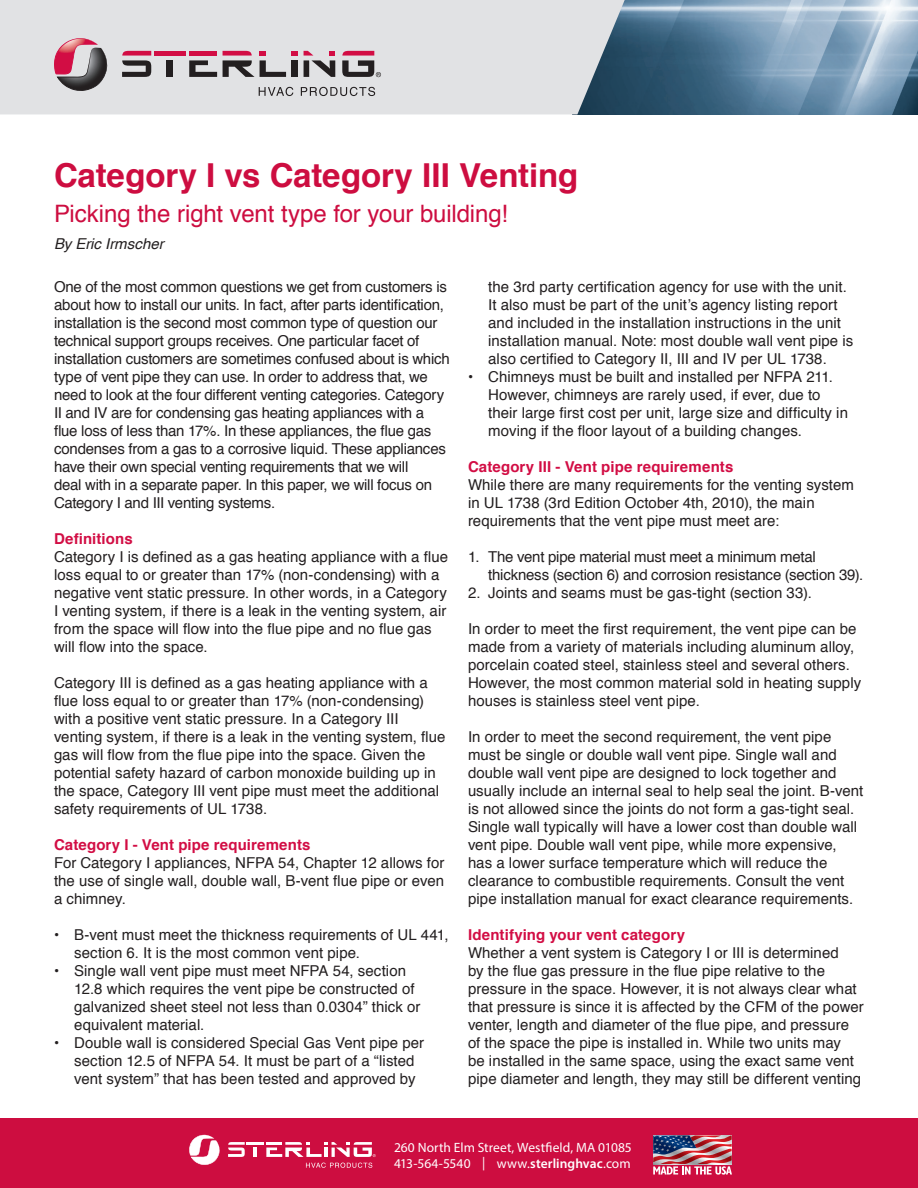
<style>
.page{position:relative;width:918px;height:1188px;background:#fff}
.page>*{position:absolute;margin:0;border:0;box-sizing:border-box;transform-origin:0 0}
.t1{font:700 33px "Helvetica";letter-spacing:-.005em;color:#cd0d40}
.t2{font:24px "Helvetica";letter-spacing:-.005em;color:#cd0d40}
.t3{font:15px/18px "Helvetica";color:#231f20}
.t4{font:700 15px "Helvetica";letter-spacing:.005em;color:#d20d44}
.t5{font:italic 15px "Helvetica";color:#231f20}
.t6{font:13.5px "Myriad Pro";letter-spacing:.005em;color:#fff}
.s1{font-weight:600}
</style>
<div class="page">
<div style="left:0;top:1119px;width:918px;height:69px;background:#cd0d40"></div>
<img style="left:625px;top:0;width:293px;height:114px">
<div style="left:0;top:0;width:625px;height:114px;background:#e1e2e4"></div>
<svg style="left:122px;top:51px;width:29px;height:26px"></svg>
<div style="left:154px;top:51px;width:31px;height:5px;background:#d20d44"></div>
<div style="left:167px;top:60px;width:6px;height:17px;background:#231f20"></div>
<svg style="left:189px;top:60px;width:28px;height:17px"></svg>
<div style="left:189px;top:51px;width:28px;height:5px;background:#d20d44"></div>
<svg style="left:223px;top:51px;width:74px;height:26px;background:#a18d94"></svg>
<svg style="left:304px;top:51px;width:31px;height:26px"></svg>
<svg style="left:259px;top:87px;width:34px;height:9px"></svg>
<svg style="left:301px;top:87px;width:74px;height:9px"></svg>
<svg style="left:54px;top:38px;width:55px;height:55px;background:#ab858f"></svg>
<svg style="left:342px;top:51px;width:39px;height:26px"></svg>
<svg style="left:228px;top:1142px;width:17px;height:15px"></svg>
<hr style="left:246px;top:1142px;width:18px;height:3px;background:#fff">
<svg style="left:253px;top:1148px;width:4px;height:9px"></svg>
<svg style="left:306px;top:1163px;width:66px;height:5px"></svg>
<svg style="left:189px;top:1135px;width:31px;height:30px"></svg>
<svg style="left:266px;top:1142px;width:110px;height:15px"></svg>
<img style="left:653px;top:1135px;width:79px;height:40px">
<p class="t1" style="left:54px;top:153px;width:526px">Category I vs Category III Venting</p>
<p class="t2" style="left:54px;top:197px;width:455px">Picking the right vent type for your building!</p>
<p class="t5" style="left:54px;top:232px;width:111px">By Eric Irmscher</p>
<p class="t3" style="left:54px;top:279px;width:397px">One of the most common questions we get from customers is about how to install our units. In fact, after parts identification, installation is the second most common type of question our technical support groups receives. One particular facet of installation customers are sometimes confused about is which type of vent pipe they can use. In order to address that, we need to look at the four different venting categories. Category II and IV are for condensing gas heating appliances with a flue loss of less than 17%. In these appliances, the flue gas condenses from a gas to a corrosive liquid. These appliances have their own special venting requirements that we will<br>deal with in a separate paper. In this paper, we will focus on Category I and III venting systems.</p>
<p class="t4" style="left:54px;top:529px;width:80px">Definitions</p>
<p class="t3" style="left:54px;top:549px;width:396px">Category I is defined as a gas heating appliance with a flue loss equal to or greater than 17% (non-condensing) with a negative vent static pressure. In other words, in a Category I venting system, if there is a leak in the venting system, air from the space will flow into the flue pipe and no flue gas will flow into the space.</p>
<p class="t3" style="left:54px;top:675px;width:393px">Category III is defined as a gas heating appliance with a flue loss equal to or greater than 17% (non-condensing) with a positive vent static pressure. In a Category III venting system, if there is a leak in the venting system, flue gas will flow from the flue pipe into the space. Given the potential safety hazard of carbon monoxide building up in the space, Category III vent pipe must meet the additional safety requirements of UL 1738.</p>
<p class="t4" style="left:54px;top:835px;width:258px">Category I - Vent pipe requirements</p>
<p class="t3" style="left:54px;top:855px;width:392px;text-align:justify">For Category I appliances, NFPA 54, Chapter 12 allows for the use of single wall, double wall, B-vent flue pipe or even a chimney.</p>
<p class="t3" style="left:74px;top:927px;width:376px;text-indent:-20px">• B-vent must meet the thickness requirements of UL 441, section 6. It is the most common vent pipe.</p>
<p class="t3" style="left:74px;top:963px;width:348px;text-indent:-20px">• Single wall vent pipe must meet NFPA 54, section 12.8 which requires the vent pipe be constructed of galvanized sheet steel not less than 0.0304” thick or equivalent material.</p>
<p class="t3" style="left:74px;top:1035px;width:351px;text-indent:-20px">• Double wall is considered Special Gas Vent pipe per section 12.5 of NFPA 54. It must be part of a “listed vent system” that has been tested and approved by</p>
<p class="t3" style="left:488px;top:279px;width:367px">the 3rd party certification agency for use with the unit.<br>It also must be part of the unit’s agency listing report and included in the installation instructions in the unit installation manual. Note: most double wall vent pipe is also certified to Category II, III and IV per UL 1738.</p>
<p class="t3" style="left:488px;top:369px;width:361px;text-indent:-20px">• Chimneys must be built and installed per NFPA 211.<br>However, chimneys are rarely used, if ever, due to their large first cost per unit, large size and difficulty in moving if the floor layout of a building changes.</p>
<p class="t4" style="left:468px;top:457px;width:267px">Category III - Vent pipe requirements</p>
<p class="t3" style="left:468px;top:477px;width:387px">While there are many requirements for the venting system in UL 1738 (3rd Edition October 4th, 2010), the main requirements that the vent pipe must meet are:</p>
<p class="t3" style="left:488px;top:549px;width:377px;text-indent:-20px">1. The vent pipe material must meet a minimum metal thickness (section 6) and corrosion resistance (section 39).</p>
<p class="t3" style="left:468px;top:585px;width:345px">2. Joints and seams must be gas-tight (section 33).</p>
<p class="t3" style="left:468px;top:621px;width:395px">In order to meet the first requirement, the vent pipe can be made from a variety of materials including aluminum alloy, porcelain coated steel, stainless steel and several others.<br>However, the most common material sold in heating supply houses is stainless steel vent pipe.</p>
<p class="t3" style="left:468px;top:729px;width:397px">In order to meet the second requirement, the vent pipe must be single or double wall vent pipe. Single wall and double wall vent pipe are designed to lock together and usually include an internal seal to help seal the joint. B-vent is not allowed since the joints do not form a gas-tight seal.<br>Single wall typically will have a lower cost than double wall vent pipe. Double wall vent pipe, while more expensive, has a lower surface temperature which will reduce the clearance to combustible requirements. Consult the vent pipe installation manual for exact clearance requirements.</p>
<p class="t4" style="left:468px;top:925px;width:219px">Identifying your vent category</p>
<p class="t3" style="left:468px;top:945px;width:397px">Whether a vent system is Category I or III is determined<br>by the flue gas pressure in the flue pipe relative to the pressure in the space. However, it is not always clear what that pressure is since it is affected by the CFM of the power venter, length and diameter of the flue pipe, and pressure of the space the pipe is installed in. While two units may<br>be installed in the same space, using the exact same vent pipe diameter and length, they may still be different venting</p>
<p class="t6" style="left:394px;top:1139px;width:239px">260 North Elm Street, Westfield, MA 01085</p>
<p class="t6" style="left:394px;top:1155px;width:238px">413-564-5540 | www.<span class="s1">sterlinghvac</span>.com</p>
</div>
